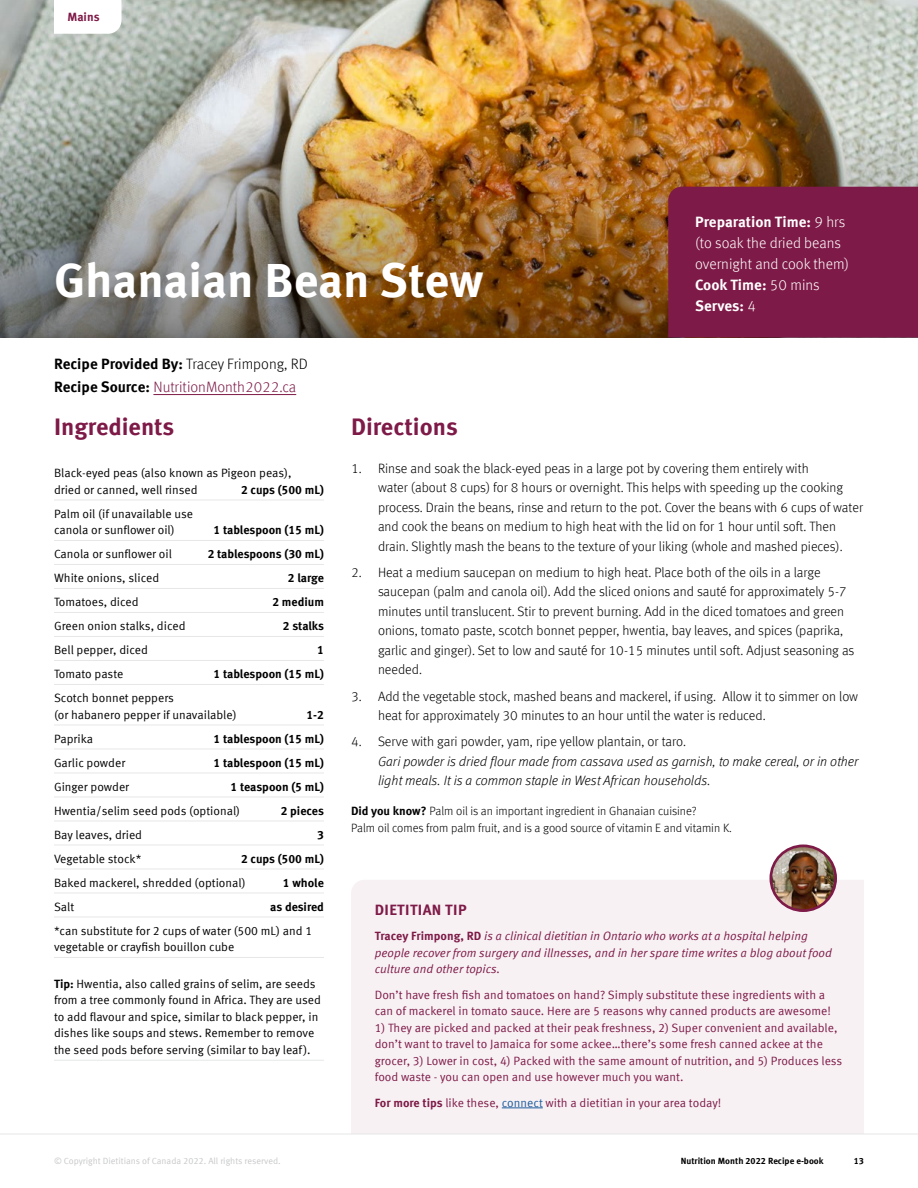
<style>
.page{position:relative;width:918px;height:1188px;background:#fff}
.page>*{position:absolute;margin:0;border:0;box-sizing:border-box;transform-origin:0 0}
.t1{font:700 48px "Meta Offc";color:#fff}
.t2{font:700 24px "Meta Offc";color:#7e1a47}
.t3{font:300 15px/21px "Meta Offc";color:#fff}
.t4{font:700 15px/22.5px "Meta Offc";color:#000}
.t5{font:700 15px "Meta Offc";letter-spacing:.025em;color:#7e1a47}
.t6{font:300 13.5px/19.5px "Meta Offc";color:#000}
.t7{font:italic 300 13.5px/19.5px "Meta Offc";color:#000}
.t8{font:12px/16.5px "Meta Offc Norm";color:#000}
.t9{font:12px/16.5px "Meta Offc Norm";color:#7e1a47}
.t10{font:700 12px "Meta Offc";color:#000}
.t11{font:12px/16.5px "Meta Offc Norm Ita";color:#7e1a47}
.t12{font:300 12px/16.5px "Meta Offc";color:#000}
.t13{font:700 12px "Meta Offc";color:#7e1a47}
.t14{font:9px "Meta Offc Norm";color:#c7c8ca}
.t15{font:700 9px "Meta Offc";color:#000}
.s1{font-weight:300}
.s2{font-weight:300;color:#7e1a47}
.s3{font-weight:700}
.s4{font-family:"Meta Offc";font-weight:700}
.s5{color:#215e9e}
</style>
<div class="page">
<div style="left:350px;top:878px;width:516px;height:256px;background:#f7f1f4"></div>
<hr style="left:502px;top:1108px;width:41px;height:1px;background:#215e9e">
<img style="left:0;top:0;width:918px;height:122px">
<img style="left:0;top:122px;width:918px;height:216px">
<hr style="left:54px;top:500px;width:270px;height:1px;background:#e6e7e8">
<hr style="left:54px;top:540px;width:270px;height:1px;background:#e6e7e8">
<hr style="left:54px;top:564px;width:270px;height:1px;background:#e6e7e8">
<hr style="left:54px;top:588px;width:270px;height:1px;background:#e6e7e8">
<hr style="left:54px;top:612px;width:270px;height:1px;background:#e6e7e8">
<hr style="left:54px;top:636px;width:270px;height:1px;background:#e6e7e8">
<hr style="left:54px;top:660px;width:270px;height:1px;background:#e6e7e8">
<hr style="left:54px;top:684px;width:270px;height:1px;background:#e6e7e8">
<hr style="left:54px;top:725px;width:270px;height:1px;background:#e6e7e8">
<hr style="left:54px;top:749px;width:270px;height:1px;background:#e6e7e8">
<hr style="left:54px;top:773px;width:270px;height:1px;background:#e6e7e8">
<hr style="left:54px;top:797px;width:270px;height:1px;background:#e6e7e8">
<hr style="left:54px;top:821px;width:270px;height:1px;background:#e6e7e8">
<hr style="left:54px;top:845px;width:270px;height:1px;background:#e6e7e8">
<hr style="left:54px;top:869px;width:270px;height:1px;background:#e6e7e8">
<hr style="left:54px;top:893px;width:270px;height:1px;background:#e6e7e8">
<hr style="left:54px;top:917px;width:270px;height:1px;background:#e6e7e8">
<hr style="left:54px;top:957px;width:270px;height:1px;background:#e6e7e8">
<hr style="left:54px;top:1060px;width:270px;height:1px;background:#e6e7e8">
<hr style="left:0;top:1134px;width:918px;height:1px;background:#e6e7e8">
<svg style="left:770px;top:844px;width:67px;height:68px"></svg>
<img style="left:772px;top:847px;width:62px;height:62px;border-radius:31px">
<hr style="left:153px;top:394px;width:143px;height:1px;background:#7e1a47">
<svg style="left:54px;top:0;width:68px;height:34px"></svg>
<div style="left:668px;top:187px;width:250px;height:151px;background:#7e1a47"></div>
<p class="t13" style="left:68px;top:10px;width:34px">Mains</p>
<h1 class="t1" style="left:54px;top:252px;width:431px">Ghanaian Bean Stew</h1>
<p class="t4" style="left:54px;top:353px;width:255px">Recipe Provided By: <span class="s1">Tracey Frimpong, RD<br></span>Recipe Source: <span class="s2">NutritionMonth2022.ca</span></p>
<p class="t3" style="left:695px;top:211px;width:155px"><span class="s3">Preparation Time:</span> 9 hrs (to soak the dried beans overnight and cook them)<br><span class="s3">Cook Time:</span> 50 mins<br><span class="s3">Serves:</span> 4</p>
<h2 class="t2" style="left:54px;top:412px;width:122px">Ingredients</h2>
<p class="t8" style="left:54px;top:465px;width:239px">Black-eyed peas (also known as Pigeon peas), dried or canned, well rinsed</p>
<p class="t10" style="left:241px;top:482px;width:84px">2 cups (500 mL)</p>
<p class="t8" style="left:54px;top:505px;width:141px">Palm oil (if unavailable use canola or sunflower oil)</p>
<p class="t10" style="left:214px;top:523px;width:112px">1 tablespoon (15 mL)</p>
<p class="t8" style="left:54px;top:546px;width:119px">Canola or sunflower oil</p>
<p class="t10" style="left:208px;top:547px;width:118px">2 tablespoons (30 mL)</p>
<p class="t8" style="left:54px;top:570px;width:107px">White onions, sliced</p>
<p class="t10" style="left:288px;top:571px;width:38px">2 large</p>
<p class="t8" style="left:54px;top:594px;width:86px">Tomatoes, diced</p>
<p class="t10" style="left:272px;top:595px;width:53px">2 medium</p>
<p class="t8" style="left:54px;top:618px;width:133px">Green onion stalks, diced</p>
<p class="t10" style="left:283px;top:619px;width:43px">2 stalks</p>
<p class="t8" style="left:54px;top:642px;width:96px">Bell pepper, diced</p>
<p class="t10" style="left:317px;top:643px;width:8px">1</p>
<p class="t8" style="left:54px;top:666px;width:71px">Tomato paste</p>
<p class="t10" style="left:214px;top:667px;width:112px">1 tablespoon (15 mL)</p>
<p class="t8" style="left:54px;top:690px;width:184px">Scotch bonnet peppers<br>(or habanero pepper if unavailable)</p>
<p class="t10" style="left:306px;top:707px;width:19px">1-2</p>
<p class="t8" style="left:54px;top:730px;width:41px">Paprika</p>
<p class="t10" style="left:214px;top:731px;width:112px">1 tablespoon (15 mL)</p>
<p class="t8" style="left:54px;top:754px;width:73px">Garlic powder</p>
<p class="t10" style="left:214px;top:755px;width:112px">1 tablespoon (15 mL)</p>
<p class="t8" style="left:54px;top:778px;width:77px">Ginger powder</p>
<p class="t10" style="left:231px;top:779px;width:95px">1 teaspoon (5 mL)</p>
<p class="t8" style="left:54px;top:802px;width:188px">Hwentia/selim seed pods (optional)</p>
<p class="t10" style="left:281px;top:803px;width:45px">2 pieces</p>
<p class="t8" style="left:54px;top:826px;width:90px">Bay leaves, dried</p>
<p class="t10" style="left:317px;top:827px;width:8px">3</p>
<p class="t8" style="left:54px;top:850px;width:89px">Vegetable stock*</p>
<p class="t10" style="left:241px;top:851px;width:84px">2 cups (500 mL)</p>
<p class="t8" style="left:54px;top:874px;width:193px">Baked mackerel, shredded (optional)</p>
<p class="t10" style="left:283px;top:875px;width:43px">1 whole</p>
<p class="t8" style="left:54px;top:898px;width:22px">Salt</p>
<p class="t10" style="left:270px;top:899px;width:55px">as desired</p>
<p class="t8" style="left:54px;top:922px;width:260px">*can substitute for 2 cups of water (500 mL) and 1 vegetable or crayfish bouillon cube</p>
<p class="t8" style="left:54px;top:976px;width:268px"><span class="s4">Tip:</span> Hwentia, also called grains of selim, are seeds from a tree commonly found in Africa. They are used to add flavour and spice, similar to black pepper, in dishes like soups and stews. Remember to remove the seed pods before serving (similar to bay leaf).</p>
<h2 class="t2" style="left:351px;top:412px;width:108px">Directions</h2>
<p class="t6" style="left:378px;top:459px;width:487px;text-indent:-27px">1. Rinse and soak the black-eyed peas in a large pot by covering them entirely with<br>water (about 8 cups) for 8 hours or overnight. This helps with speeding up the cooking process. Drain the beans, rinse and return to the pot. Cover the beans with 6 cups of water and cook the beans on medium to high heat with the lid on for 1 hour until soft. Then drain. Slightly mash the beans to the texture of your liking (whole and mashed pieces).</p>
<p class="t6" style="left:378px;top:563px;width:478px;text-indent:-27px">2. Heat a medium saucepan on medium to high heat. Place both of the oils in a large saucepan (palm and canola oil). Add the sliced onions and sauté for approximately 5-7 minutes until translucent. Stir to prevent burning. Add in the diced tomatoes and green onions, tomato paste, scotch bonnet pepper, hwentia, bay leaves, and spices (paprika, garlic and ginger). Set to low and sauté for 10-15 minutes until soft. Adjust seasoning as needed.</p>
<p class="t6" style="left:378px;top:686px;width:482px;text-indent:-27px">3. Add the vegetable stock, mashed beans and mackerel, if using. Allow it to simmer on low heat for approximately 30 minutes to an hour until the water is reduced.</p>
<p class="t6" style="left:351px;top:732px;width:337px">4. Serve with gari powder, yam, ripe yellow plantain, or taro.</p>
<p class="t7" style="left:378px;top:752px;width:482px">Gari powder is dried flour made from cassava used as garnish, to make cereal, or in other light meals. It is a common staple in West African households.</p>
<p class="t12" style="left:351px;top:803px;width:382px"><span class="s3">Did you know?</span> Palm oil is an important ingredient in Ghanaian cuisine?<br>Palm oil comes from palm fruit, and is a good source of vitamin E and vitamin K.</p>
<p class="t5" style="left:375px;top:901px;width:93px">DIETITIAN TIP</p>
<p class="t11" style="left:375px;top:928px;width:459px"><span class="s4">Tracey Frimpong, RD</span> is a clinical dietitian in Ontario who works at a hospital helping people recover from surgery and illnesses, and in her spare time writes a blog about food culture and other topics.</p>
<p class="t9" style="left:375px;top:987px;width:458px">Don’t have fresh fish and tomatoes on hand? Simply substitute these ingredients with a can of mackerel in tomato sauce. Here are 5 reasons why canned products are awesome!</p>
<p class="t9" style="left:375px;top:1020px;width:469px">1) They are picked and packed at their peak freshness, 2) Super convenient and available, don’t want to travel to Jamaica for some ackee…there’s some fresh canned ackee at the grocer, 3) Lower in cost, 4) Packed with the same amount of nutrition, and 5) Produces less food waste - you can open and use however much you want.</p>
<p class="t9" style="left:375px;top:1095px;width:348px"><span class="s4">For more tips</span> like these, <span class="s5">connect</span> with a dietitian in your area today!</p>
<p class="t14" style="left:54px;top:1156px;width:228px">© Copyright Dietitians of Canada 2022. All rights reserved.</p>
<p class="t15" style="left:681px;top:1156px;width:144px">Nutrition Month 2022 Recipe e-book</p>
<p class="t15" style="left:854px;top:1156px;width:12px">13</p>
</div>
